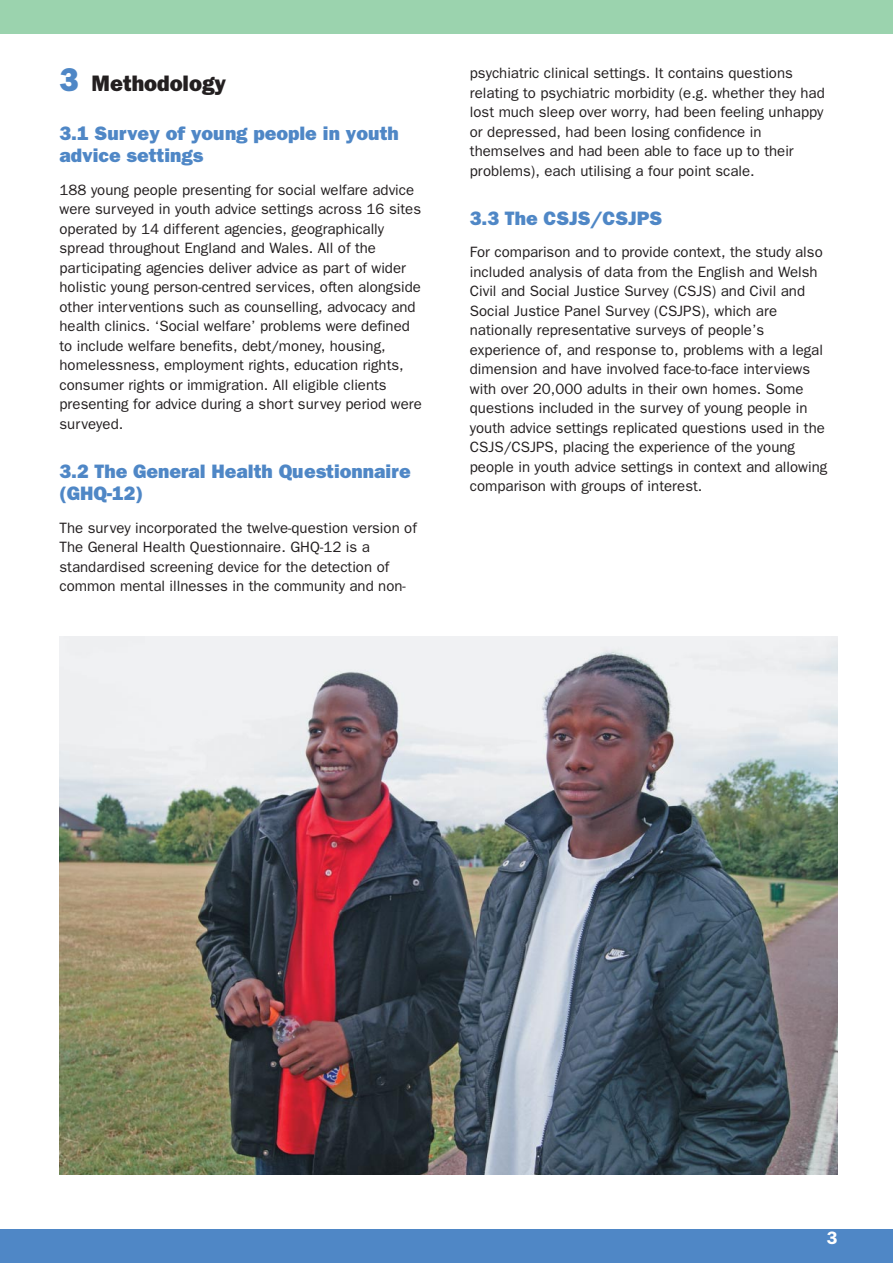
<style>
.page{position:relative;width:893px;height:1263px;background:#fff}
.page>*{position:absolute;margin:0;border:0;box-sizing:border-box;transform-origin:0 0}
.t1{font:800 22.5px "Franklin Gothic";color:#231f20;scale:.96 1}
.t2{font:800 19.5px/22.5px "Franklin Gothic";color:#4f87c6}
.t3{font:600 18px "Franklin Gothic";color:#fff}
.t4{font:15px/19.5px "Franklin Gothic";color:#231f20}
.s1{font-size:33px;color:#4f87c6}
</style>
<div class="page">
<div style="left:0;top:0;width:893px;height:34px;background:#9bd3ae"></div>
<div style="left:0;top:1229px;width:893px;height:34px;background:#4f87c6"></div>
<img style="left:60px;top:637px;width:778px;height:538px">
<h1 class="t1" style="left:60px;top:75px;width:175px"><span class="s1">3</span> Methodology</h1>
<h2 class="t2" style="left:60px;top:124px;width:341px">3.1 Survey of young people in youth advice settings</h2>
<p class="t4" style="left:60px;top:181px;width:364px">188 young people presenting for social welfare advice were surveyed in youth advice settings across 16 sites operated by 14 different agencies, geographically spread throughout England and Wales. All of the participating agencies deliver advice as part of wider holistic young person-centred services, often alongside other interventions such as counselling, advocacy and health clinics. ‘Social welfare’ problems were defined to include welfare benefits, debt/money, housing, homelessness, employment rights, education rights, consumer rights or immigration. All eligible clients presenting for advice during a short survey period were surveyed.</p>
<h2 class="t2" style="left:60px;top:462px;width:353px">3.2 The General Health Questionnaire (GHQ-12)</h2>
<p class="t4" style="left:60px;top:519px;width:359px">The survey incorporated the twelve-question version of The General Health Questionnaire. GHQ-12 is a standardised screening device for the detection of common mental illnesses in the community and non-</p>
<p class="t4" style="left:470px;top:65px;width:356px">psychiatric clinical settings. It contains questions relating to psychiatric morbidity (e.g. whether they had lost much sleep over worry, had been feeling unhappy or depressed, had been losing confidence in themselves and had been able to face up to their problems), each utilising a four point scale.</p>
<h2 class="t2" style="left:470px;top:209px;width:194px">3.3 The CSJS/CSJPS</h2>
<p class="t4" style="left:470px;top:244px;width:359px">For comparison and to provide context, the study also included analysis of data from the English and Welsh Civil and Social Justice Survey (CSJS) and Civil and Social Justice Panel Survey (CSJPS), which are nationally representative surveys of people’s experience of, and response to, problems with a legal dimension and have involved face-to-face interviews with over 20,000 adults in their own homes. Some questions included in the survey of young people in youth advice settings replicated questions used in the CSJS/CSJPS, placing the experience of the young people in youth advice settings in context and allowing comparison with groups of interest.</p>
<p class="t3" style="left:827px;top:1232px;width:12px">3</p>
</div>
